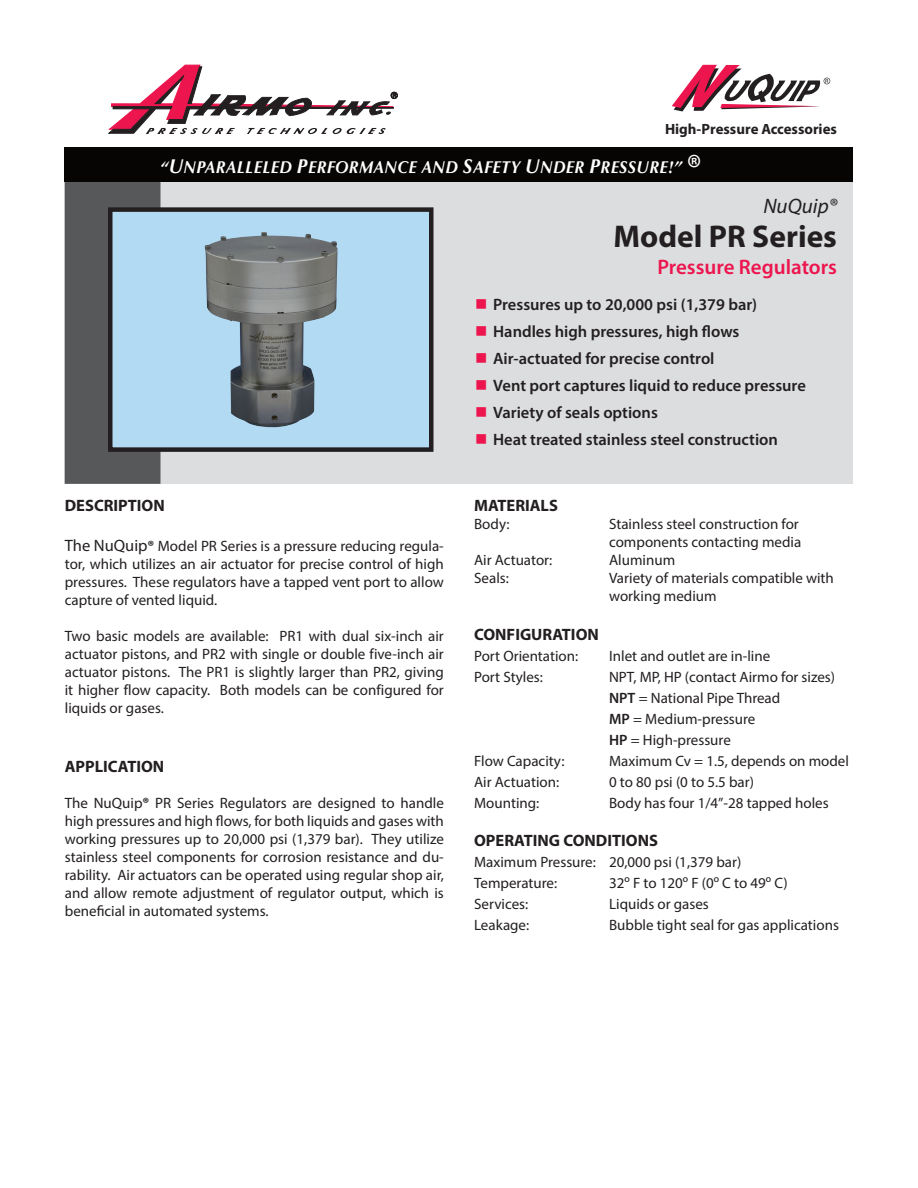
<style>
.page{position:relative;width:918px;height:1188px;background:#fff}
.page>*{position:absolute;margin:0;border:0;box-sizing:border-box;transform-origin:0 0}
.t1{font:38.4px "Myriad Pro";color:#fff;scale:.92 1}
.t2{font:700 31.5px "Myriad Pro";color:#231f20}
.t3{font:600 21px "Myriad Pro";color:#ed154e}
.t4{font:italic 21px "Myriad Pro";color:#231f20}
.t5{font:italic 700 17.25px "Optima LT Std";letter-spacing:.025em;color:#fff;scale:.92 1}
.t6{font:600 16.5px "Myriad Pro";color:#231f20}
.t7{font:700 16.5px "Myriad Pro";color:#231f20}
.t8{font:15px/18px "Myriad Pro";color:#231f20}
.t9{font:700 14.85px "Myriad Pro";color:#231f20}
.s1{font-size:20.1px}
.s2{font-size:16.5px}
.s3{font-weight:700}
.s4{color:#ed154e}
.s5{font-weight:600}
</style>
<div class="page">
<div style="left:65px;top:149px;width:788px;height:335px;background:#dcdddf"></div>
<div style="left:65px;top:149px;width:95px;height:335px;background:#57585a"></div>
<div style="left:65px;top:147px;width:788px;height:34px;background:#060504"></div>
<div style="left:110px;top:210px;width:321px;height:240px;background:#b3daf3"></div>
<div style="left:108px;top:207px;width:326px;height:245px;border:4px solid #231f20"></div>
<svg style="left:672px;top:65px;width:158px;height:46px"></svg>
<img style="left:205px;top:232px;width:133px;height:195px">
<svg style="left:108px;top:65px;width:286px;height:69px"></svg>
<p class="t9" style="left:665px;top:120px;width:173px">High-Pressure Accessories</p>
<p class="t5" style="left:160px;top:157px;width:568px">“<span class="s1">U</span>NPARALLELED <span class="s1">P</span>ERFORMANCE AND <span class="s1">S</span>AFETY <span class="s1">U</span>NDER <span class="s1">P</span>RESSURE!”</p>
<h1 class="t1" style="left:687px;top:144px;width:18px">®</h1>
<h3 class="t4" style="left:763px;top:193px;width:75px">NuQuip®</h3>
<p class="t7" style="left:65px;top:495px;width:102px">DESCRIPTION</p>
<p class="t8" style="left:65px;top:537px;width:381px;text-align:justify"><span class="s2">The NuQuip</span><span class="s3">®</span> Model PR Series is a pressure reducing regula&shy;tor, which utilizes an air actuator for precise control of high pressures. These regulators have a tapped vent port to allow capture of vented liquid.</p>
<p class="t8" style="left:65px;top:627px;width:381px;text-align:justify">Two basic models are available: PR1 with dual six-inch air actuator pistons, and PR2 with single or double five-inch air actuator pistons. The PR1 is slightly larger than PR2, giving it higher flow capacity. Both models can be configured for liquids or gases.</p>
<p class="t7" style="left:65px;top:756px;width:101px">APPLICATION</p>
<p class="t8" style="left:65px;top:794px;width:381px;text-align:justify">The NuQuip<span class="s3">®</span> PR Series Regulators are designed to handle high pressures and high flows, for both liquids and gases with working pressures up to 20,000 psi (1,379 bar). They utilize stainless steel components for corrosion resistance and du&shy;rability. Air actuators can be operated using regular shop air, and allow remote adjustment of regulator output, which is beneficial in automated systems.</p>
<h2 class="t2" style="left:613px;top:216px;width:225px">Model PR Series</h2>
<h3 class="t3" style="left:657px;top:254px;width:181px">Pressure Regulators</h3>
<p class="t6" style="left:475px;top:294px;width:284px"><span class="s4">■</span> Pressures up to 20,000 psi (1,379 bar)</p>
<p class="t6" style="left:475px;top:321px;width:266px"><span class="s4">■</span> Handles high pressures, high flows</p>
<p class="t6" style="left:475px;top:348px;width:241px"><span class="s4">■</span> Air-actuated for precise control</p>
<p class="t6" style="left:475px;top:375px;width:332px"><span class="s4">■</span> Vent port captures liquid to reduce pressure</p>
<p class="t6" style="left:475px;top:402px;width:184px"><span class="s4">■</span> Variety of seals options</p>
<p class="t6" style="left:475px;top:429px;width:304px"><span class="s4">■</span> Heat treated stainless steel construction</p>
<p class="t7" style="left:474px;top:494px;width:85px">MATERIALS</p>
<p class="t8" style="left:474px;top:515px;width:37px">Body:</p>
<p class="t8" style="left:609px;top:515px;width:194px">Stainless steel construction for components contacting media</p>
<p class="t8" style="left:474px;top:551px;width:80px">Air Actuator:</p>
<p class="t8" style="left:609px;top:551px;width:68px">Aluminum</p>
<p class="t8" style="left:474px;top:569px;width:36px">Seals:</p>
<p class="t8" style="left:609px;top:569px;width:226px">Variety of materials compatible with working medium</p>
<p class="t7" style="left:474px;top:623px;width:126px">CONFIGURATION</p>
<p class="t8" style="left:474px;top:647px;width:106px">Port Orientation:</p>
<p class="t8" style="left:609px;top:647px;width:163px">Inlet and outlet are in-line</p>
<p class="t8" style="left:474px;top:668px;width:70px">Port Styles:</p>
<p class="t8" style="left:609px;top:666px;width:228px;line-height:21px">NPT, MP, HP (contact Airmo for sizes)<br><span class="s5">NPT</span> = National Pipe Thread<br><span class="s5">MP</span> = Medium-pressure<br><span class="s5">HP</span> = High-pressure</p>
<p class="t8" style="left:474px;top:752px;width:92px">Flow Capacity:</p>
<p class="t8" style="left:609px;top:752px;width:241px">Maximum Cv = 1.5, depends on model</p>
<p class="t8" style="left:474px;top:773px;width:87px">Air Actuation:</p>
<p class="t8" style="left:609px;top:773px;width:146px">0 to 80 psi (0 to 5.5 bar)</p>
<p class="t8" style="left:474px;top:794px;width:67px">Mounting:</p>
<p class="t8" style="left:609px;top:794px;width:221px">Body has four 1/4”-28 tapped holes</p>
<p class="t7" style="left:474px;top:829px;width:185px">OPERATING CONDITIONS</p>
<p class="t8" style="left:474px;top:851px;width:269px;line-height:21px">Maximum Pressure: 20,000 psi (1,379 bar)<br>Temperature:</p>
<p class="t8" style="left:609px;top:873px;width:180px">32º F to 120º F (0º C to 49º C)</p>
<p class="t8" style="left:474px;top:894px;width:56px">Services:</p>
<p class="t8" style="left:609px;top:894px;width:101px">Liquids or gases</p>
<p class="t8" style="left:474px;top:915px;width:57px">Leakage:</p>
<p class="t8" style="left:609px;top:915px;width:231px">Bubble tight seal for gas applications</p>
</div>
